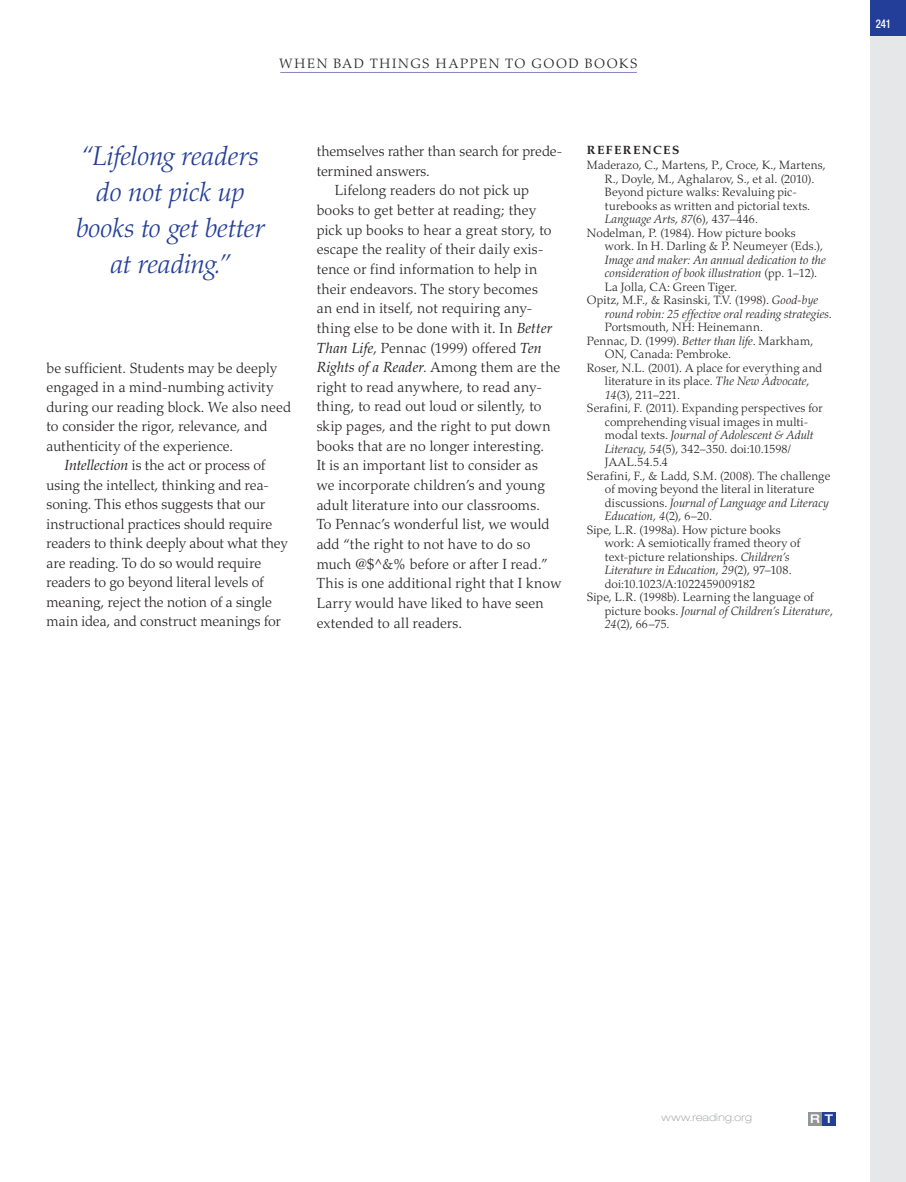
<style>
.page{position:relative;width:906px;height:1182px;background:#fff}
.page>*{position:absolute;margin:0;border:0;box-sizing:border-box;transform-origin:0 0}
.t1{font:italic 300 27px/36px "Palatino LT Std";letter-spacing:-.005em;color:#233e98;text-align:center}
.t2{font:300 14.7px "Palatino LT Std";letter-spacing:.01em;color:#231f20}
.t3{font:300 13.5px "Palatino LT Std";letter-spacing:.115em;color:#231f20}
.t4{font:300 12px "Palatino LT Std";letter-spacing:.01em;color:#231f20}
.t5{font:italic 300 12px "Palatino LT Std";letter-spacing:.005em;color:#231f20}
.t6{font:700 12px "Palatino LT Std";letter-spacing:.12em;color:#231f20}
.t7{font:500 condensed 12px "Helvetica Neue LT Std";color:#fff;scale:.9 1}
.t8{font:500 expanded 12px "Helvetica Neue LT Std";color:#fff}
.t9{font:100 expanded 10.5px "Helvetica Neue LT Std";letter-spacing:.025em;color:#939598}
.s1{font-weight:400;font-style:italic}
.s2{font-style:normal}
.s3{font-style:italic}
</style>
<div class="page">
<hr style="left:280px;top:72px;width:356px;height:1px;background:#8587c1">
<div style="left:808px;top:1112px;width:13px;height:14px;background:#939598"></div>
<div style="left:822px;top:1112px;width:13px;height:14px;background:#233e98"></div>
<div style="left:870px;top:0;width:35px;height:1182px;background:#e6e7e9"></div>
<div style="left:870px;top:0;width:35px;height:36px;background:#233e98"></div>
<p class="t3" style="left:279px;top:58px;width:359px">WHEN BAD THINGS HAPPEN TO GOOD BOOKS</p>
<h1 class="t1" style="left:76px;top:141px;width:190px">“Lifelong readers do not pick up books to get better at reading.”</h1>
<p class="t2" style="left:46px;top:362px;width:232px">be sufficient. Students may be deeply</p>
<p class="t2" style="left:46px;top:382px;width:228px">engaged in a mind-numbing activity</p>
<p class="t2" style="left:46px;top:401px;width:246px">during our reading block. We also need</p>
<p class="t2" style="left:46px;top:421px;width:222px">to consider the rigor, relevance, and</p>
<p class="t2" style="left:46px;top:440px;width:188px">authenticity of the experience.</p>
<p class="t2" style="left:64px;top:460px;width:202px"><span class="s1">Intellection</span> is the act or process of</p>
<p class="t2" style="left:46px;top:479px;width:224px">using the intellect, thinking and rea-</p>
<p class="t2" style="left:46px;top:499px;width:220px">soning. This ethos suggests that our</p>
<p class="t2" style="left:46px;top:518px;width:227px">instructional practices should require</p>
<p class="t2" style="left:46px;top:538px;width:243px">readers to think deeply about what they</p>
<p class="t2" style="left:46px;top:557px;width:216px">are reading. To do so would require</p>
<p class="t2" style="left:46px;top:577px;width:219px">readers to go beyond literal levels of</p>
<p class="t2" style="left:46px;top:596px;width:227px">meaning, reject the notion of a single</p>
<p class="t2" style="left:46px;top:616px;width:236px">main idea, and construct meanings for</p>
<p class="t2" style="left:316px;top:146px;width:247px">themselves rather than search for prede-</p>
<p class="t2" style="left:316px;top:165px;width:115px">termined answers.</p>
<p class="t2" style="left:334px;top:185px;width:196px">Lifelong readers do not pick up</p>
<p class="t2" style="left:316px;top:204px;width:221px">books to get better at reading; they</p>
<p class="t2" style="left:316px;top:224px;width:236px">pick up books to hear a great story, to</p>
<p class="t2" style="left:316px;top:244px;width:228px">escape the reality of their daily exis-</p>
<p class="t2" style="left:316px;top:263px;width:222px">tence or find information to help in</p>
<p class="t2" style="left:316px;top:283px;width:222px">their endeavors. The story becomes</p>
<p class="t2" style="left:316px;top:303px;width:217px">an end in itself, not requiring any-</p>
<p class="t2" style="left:316px;top:322px;width:237px">thing else to be done with it. In <span class="s1">Better</span></p>
<p class="t2" style="left:316px;top:342px;width:226px"><span class="s1">Than Life</span>, Pennac (1999) offered <span class="s1">Ten</span></p>
<p class="t2" style="left:316px;top:362px;width:245px"><span class="s1">Rights of a Reader</span>. Among them are the</p>
<p class="t2" style="left:316px;top:381px;width:227px">right to read anywhere, to read any-</p>
<p class="t2" style="left:316px;top:401px;width:226px">thing, to read out loud or silently, to</p>
<p class="t2" style="left:316px;top:420px;width:235px">skip pages, and the right to put down</p>
<p class="t2" style="left:316px;top:440px;width:229px">books that are no longer interesting.</p>
<p class="t2" style="left:316px;top:460px;width:222px">It is an important list to consider as</p>
<p class="t2" style="left:316px;top:479px;width:230px">we incorporate children’s and young</p>
<p class="t2" style="left:316px;top:499px;width:225px">adult literature into our classrooms.</p>
<p class="t2" style="left:316px;top:519px;width:234px">To Pennac’s wonderful list, we would</p>
<p class="t2" style="left:316px;top:538px;width:215px">add “the right to not have to do so</p>
<p class="t2" style="left:316px;top:558px;width:233px">much @$^&amp;% before or after I read.”</p>
<p class="t2" style="left:316px;top:578px;width:246px">This is one additional right that I know</p>
<p class="t2" style="left:316px;top:597px;width:228px">Larry would have liked to have seen</p>
<p class="t2" style="left:316px;top:617px;width:147px">extended to all readers.</p>
<p class="t6" style="left:586px;top:146px;width:94px">REFERENCES</p>
<p class="t4" style="left:586px;top:161px;width:240px">Maderazo, C., Martens, P., Croce, K., Martens,</p>
<p class="t4" style="left:604px;top:174px;width:211px">R., Doyle, M., Aghalarov, S., et al. (2010).</p>
<p class="t4" style="left:604px;top:188px;width:194px">Beyond picture walks: Revaluing pic-</p>
<p class="t4" style="left:604px;top:201px;width:207px">turebooks as written and pictorial texts.</p>
<p class="t5" style="left:604px;top:215px;width:154px">Language Arts<span class="s2">,</span> 87<span class="s2">(6), 437–446.</span></p>
<p class="t4" style="left:586px;top:228px;width:210px">Nodelman, P. (1984). How picture books</p>
<p class="t4" style="left:604px;top:242px;width:220px">work. In H. Darling &amp; P. Neumeyer (Eds.),</p>
<p class="t5" style="left:604px;top:255px;width:222px">Image and maker: An annual dedication to the</p>
<p class="t5" style="left:604px;top:269px;width:214px">consideration of book illustration <span class="s2">(pp. 1–12).</span></p>
<p class="t4" style="left:604px;top:282px;width:134px">La Jolla, CA: Green Tiger.</p>
<p class="t4" style="left:586px;top:296px;width:233px">Opitz, M.F., &amp; Rasinski, T.V. (1998). <span class="s3">Good-bye</span></p>
<p class="t5" style="left:604px;top:309px;width:228px">round robin: 25 effective oral reading strategies<span class="s2">.</span></p>
<p class="t4" style="left:604px;top:323px;width:160px">Portsmouth, NH: Heinemann.</p>
<p class="t4" style="left:586px;top:336px;width:228px">Pennac, D. (1999). <span class="s3">Better than life</span>. Markham,</p>
<p class="t4" style="left:604px;top:350px;width:128px">ON, Canada: Pembroke.</p>
<p class="t4" style="left:586px;top:363px;width:237px">Roser, N.L. (2001). A place for everything and</p>
<p class="t4" style="left:604px;top:377px;width:206px">literature in its place. <span class="s3">The New Advocate</span>,</p>
<p class="t4" style="left:604px;top:390px;width:77px"><span class="s3">14</span>(3), 211–221.</p>
<p class="t4" style="left:586px;top:404px;width:237px">Serafini, F. (2011). Expanding perspectives for</p>
<p class="t4" style="left:604px;top:417px;width:205px">comprehending visual images in multi-</p>
<p class="t5" style="left:604px;top:431px;width:210px"><span class="s2">modal texts.</span> Journal of Adolescent &amp; Adult</p>
<p class="t4" style="left:604px;top:444px;width:188px"><span class="s3">Literacy</span>, <span class="s3">54</span>(5), 342–350. doi:10.1598/</p>
<p class="t4" style="left:604px;top:458px;width:64px">JAAL.54.5.4</p>
<p class="t4" style="left:586px;top:471px;width:245px">Serafini, F., &amp; Ladd, S.M. (2008). The challenge</p>
<p class="t4" style="left:604px;top:485px;width:211px">of moving beyond the literal in literature</p>
<p class="t5" style="left:604px;top:498px;width:225px"><span class="s2">discussions.</span> Journal of Language and Literacy</p>
<p class="t5" style="left:604px;top:512px;width:109px">Education<span class="s2">,</span> 4<span class="s2">(2), 6–20.</span></p>
<p class="t4" style="left:586px;top:525px;width:195px">Sipe, L.R. (1998a). How picture books</p>
<p class="t4" style="left:604px;top:539px;width:197px">work: A semiotically framed theory of</p>
<p class="t4" style="left:604px;top:552px;width:186px">text-picture relationships. <span class="s3">Children’s</span></p>
<p class="t5" style="left:604px;top:566px;width:188px">Literature in Education<span class="s2">,</span> 29<span class="s2">(2), 97–108.</span></p>
<p class="t4" style="left:604px;top:579px;width:152px">doi:10.1023/A:1022459009182</p>
<p class="t4" style="left:586px;top:593px;width:228px">Sipe, L.R. (1998b). Learning the language of</p>
<p class="t5" style="left:604px;top:606px;width:229px"><span class="s2">picture books.</span> Journal of Children’s Literature<span class="s2">,</span></p>
<p class="t4" style="left:604px;top:620px;width:66px"><span class="s3">24</span>(2), 66–75.</p>
<p class="t7" style="left:875px;top:19px;width:19px">241</p>
<p class="t9" style="left:661px;top:1114px;width:92px">www.reading.org</p>
<p class="t8" style="left:809px;top:1114px;width:25px">R T</p>
</div>
